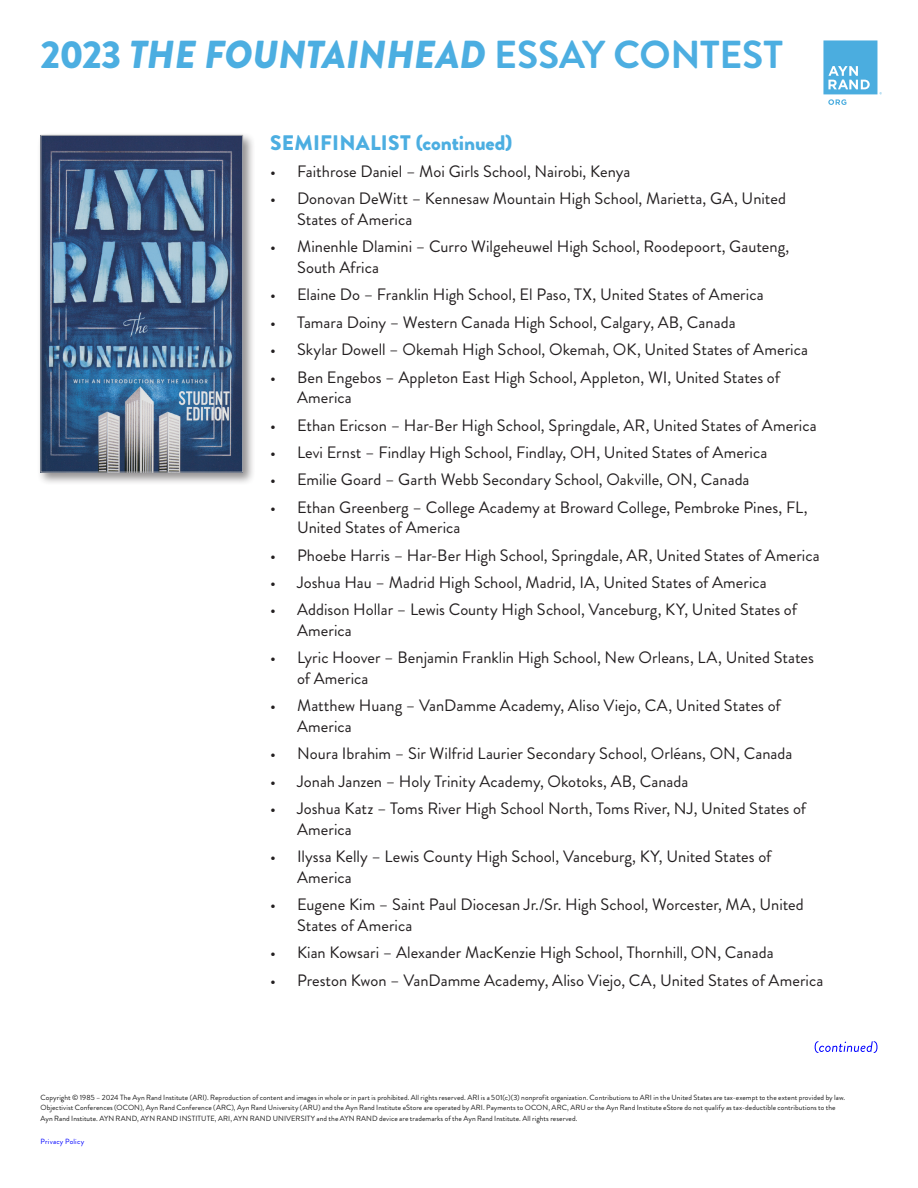
<style>
.page{position:relative;width:918px;height:1188px;background:#fff}
.page>*{position:absolute;margin:0;border:0;box-sizing:border-box;transform-origin:0 0}
.t1{font:italic 900 39px "Brandon Grotesque";letter-spacing:-.005em;color:#4caee1}
.Normal__Web{font:900 21px "Brandon Grotesque";letter-spacing:.01em;color:#4caee1}
.t2{font:16.5px/20.7px "Brandon Grotesque";color:#231f20}
.t3{font:7.5px/10.5px "Brandon Grotesque";letter-spacing:.005em;color:#1b1b1b}
.t4{font:7.5px "Brandon Grotesque";letter-spacing:.03em;color:#00f}
.s1{font-style:normal}
.s2{font-weight:700;font-style:normal}
</style>
<div class="page">
<svg style="left:815px;top:1041px;width:63px;height:12px"></svg>
<div style="left:37px;top:132px;width:219px;height:353px;background:#231f20;opacity:.5"></div>
<img style="left:42px;top:137px;width:199px;height:333px">
<div style="left:40px;top:135px;width:203px;height:337px;border:1px solid #a8a9ad"></div>
<svg style="left:823px;top:40px;width:59px;height:65px"></svg>
<h1 class="t1" style="left:40px;top:26px;width:744px"><span class="s1">2023</span> THE FOUNTAINHEAD <span class="s2">ESSAY CONTEST</span></h1>
<p class="Normal__Web" style="left:270px;top:128px;width:244px">SEMIFINALIST (continued)</p>
<p class="t2" style="left:270px;top:161px;width:362px">• Faithrose Daniel – Moi Girls School, Nairobi, Kenya</p>
<p class="t2" style="left:297px;top:189px;width:491px;text-indent:-27px">• Donovan DeWitt – Kennesaw Mountain High School, Marietta, GA, United<br>States of America</p>
<p class="t2" style="left:297px;top:237px;width:494px;text-indent:-27px">• Minenhle Dlamini – Curro Wilgeheuwel High School, Roodepoort, Gauteng,<br>South Africa</p>
<p class="t2" style="left:270px;top:285px;width:495px">• Elaine Do – Franklin High School, El Paso, TX, United States of America</p>
<p class="t2" style="left:270px;top:312px;width:467px">• Tamara Doiny – Western Canada High School, Calgary, AB, Canada</p>
<p class="t2" style="left:270px;top:339px;width:540px">• Skylar Dowell – Okemah High School, Okemah, OK, United States of America</p>
<p class="t2" style="left:297px;top:367px;width:485px;text-indent:-27px">• Ben Engebos – Appleton East High School, Appleton, WI, United States of<br>America</p>
<p class="t2" style="left:270px;top:415px;width:548px">• Ethan Ericson – Har-Ber High School, Springdale, AR, United States of America</p>
<p class="t2" style="left:270px;top:442px;width:499px">• Levi Ernst – Findlay High School, Findlay, OH, United States of America</p>
<p class="t2" style="left:270px;top:470px;width:481px">• Emilie Goard – Garth Webb Secondary School, Oakville, ON, Canada</p>
<p class="t2" style="left:297px;top:497px;width:512px;text-indent:-27px">• Ethan Greenberg – College Academy at Broward College, Pembroke Pines, FL,<br>United States of America</p>
<p class="t2" style="left:270px;top:545px;width:551px">• Phoebe Harris – Har-Ber High School, Springdale, AR, United States of America</p>
<p class="t2" style="left:270px;top:572px;width:498px">• Joshua Hau – Madrid High School, Madrid, IA, United States of America</p>
<p class="t2" style="left:297px;top:600px;width:501px;text-indent:-27px">• Addison Hollar – Lewis County High School, Vanceburg, KY, United States of<br>America</p>
<p class="t2" style="left:297px;top:648px;width:518px;text-indent:-27px">• Lyric Hoover – Benjamin Franklin High School, New Orleans, LA, United States of America</p>
<p class="t2" style="left:297px;top:696px;width:485px;text-indent:-27px">• Matthew Huang – VanDamme Academy, Aliso Viejo, CA, United States of<br>America</p>
<p class="t2" style="left:270px;top:744px;width:524px">• Noura Ibrahim – Sir Wilfrid Laurier Secondary School, Orléans, ON, Canada</p>
<p class="t2" style="left:270px;top:771px;width:420px">• Jonah Janzen – Holy Trinity Academy, Okotoks, AB, Canada</p>
<p class="t2" style="left:297px;top:798px;width:511px;text-indent:-27px">• Joshua Katz – Toms River High School North, Toms River, NJ, United States of<br>America</p>
<p class="t2" style="left:297px;top:846px;width:476px;text-indent:-27px">• Ilyssa Kelly – Lewis County High School, Vanceburg, KY, United States of<br>America</p>
<p class="t2" style="left:297px;top:894px;width:508px;text-indent:-27px">• Eugene Kim – Saint Paul Diocesan Jr./Sr. High School, Worcester, MA, United<br>States of America</p>
<p class="t2" style="left:270px;top:942px;width:505px">• Kian Kowsari – Alexander MacKenzie High School, Thornhill, ON, Canada</p>
<p class="t2" style="left:270px;top:970px;width:555px">• Preston Kwon – VanDamme Academy, Aliso Viejo, CA, United States of America</p>
<p class="t3" style="left:40px;top:1092px;width:806px">Copyright © 1985 – 2024 The Ayn Rand Institute (ARI). Reproduction of content and images in whole or in part is prohibited. All rights reserved. ARI is a 501(c)(3) nonprofit organization. Contributions to ARI in the United States are tax-exempt to the extent provided by law.<br>Objectivist Conferences (OCON), Ayn Rand Conference (ARC), Ayn Rand University (ARU) and the Ayn Rand Institute eStore are operated by ARI. Payments to OCON, ARC, ARU or the Ayn Rand Institute eStore do not qualify as tax-deductible contributions to the<br>Ayn Rand Institute. AYN RAND, AYN RAND INSTITUTE, ARI, AYN RAND UNIVERSITY and the AYN RAND device are trademarks of the Ayn Rand Institute. All rights reserved.</p>
<p class="t4" style="left:40px;top:1136px;width:45px">Privacy Policy</p>
</div>
